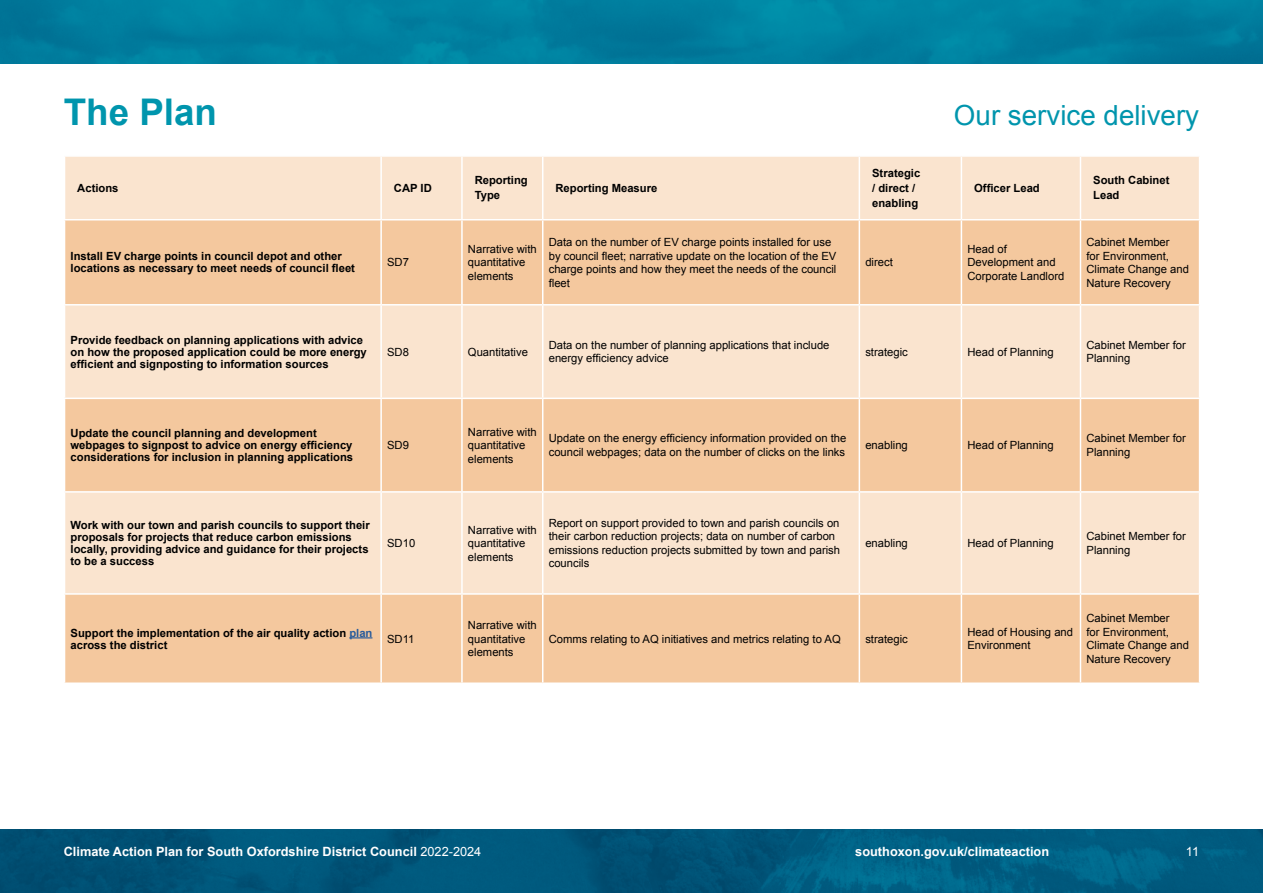
<style>
.page{position:relative;width:1263px;height:893px;background:#fff}
.page>*{position:absolute;margin:0;border:0;box-sizing:border-box;transform-origin:0 0}
.t1{font:700 36.75px "Arial";color:#0095ad}
.t2{font:27.75px "Arial";color:#0095ad}
.t3{font:700 12.75px "Arial";color:#fff}
.t4{font:12.75px "Arial";color:#fff}
.t5{font:11.25px/13.5px "Arial";color:#000}
.t6{font:700 11.25px/12px "Arial";color:#000}
.s1{color:#275b9b}
.s2{font-weight:400}
</style>
<div class="page">
<img style="left:0;top:0;width:1263px;height:64px">
<img style="left:0;top:829px;width:1263px;height:64px">
<div style="left:65px;top:157px;width:1134px;height:62px;background:#fae4cf"></div>
<svg style="left:65px;top:220px;width:1134px;height:462px;background:#f6d4b3"></svg>
<hr style="left:380px;top:157px;width:2px;height:62px;background:#fff">
<hr style="left:461px;top:157px;width:2px;height:62px;background:#fff">
<hr style="left:542px;top:157px;width:1px;height:62px;background:#fff">
<hr style="left:859px;top:157px;width:1px;height:62px;background:#fff">
<hr style="left:961px;top:157px;width:1px;height:62px;background:#fff">
<hr style="left:1080px;top:157px;width:1px;height:62px;background:#fff">
<hr style="left:380px;top:493px;width:2px;height:100px;background:#fff">
<hr style="left:461px;top:493px;width:2px;height:100px;background:#fff">
<hr style="left:542px;top:493px;width:1px;height:100px;background:#fff">
<hr style="left:859px;top:493px;width:1px;height:100px;background:#fff">
<hr style="left:961px;top:493px;width:1px;height:100px;background:#fff">
<hr style="left:1080px;top:493px;width:1px;height:100px;background:#fff">
<hr style="left:64px;top:593px;width:317px;height:2px;background:#fff">
<hr style="left:381px;top:593px;width:81px;height:2px;background:#fff">
<hr style="left:380px;top:595px;width:2px;height:87px;background:#fff">
<hr style="left:462px;top:593px;width:81px;height:2px;background:#fff">
<hr style="left:461px;top:595px;width:2px;height:87px;background:#fff">
<hr style="left:543px;top:593px;width:316px;height:2px;background:#fff">
<hr style="left:542px;top:595px;width:1px;height:87px;background:#fff">
<hr style="left:859px;top:593px;width:102px;height:2px;background:#fff">
<hr style="left:859px;top:595px;width:1px;height:87px;background:#fff">
<hr style="left:961px;top:593px;width:119px;height:2px;background:#fff">
<hr style="left:961px;top:595px;width:1px;height:87px;background:#fff">
<hr style="left:1080px;top:593px;width:120px;height:2px;background:#fff">
<hr style="left:1080px;top:595px;width:1px;height:87px;background:#fff">
<hr style="left:380px;top:220px;width:2px;height:84px;background:#fff">
<hr style="left:461px;top:220px;width:2px;height:84px;background:#fff">
<hr style="left:542px;top:220px;width:1px;height:84px;background:#fff">
<hr style="left:859px;top:220px;width:1px;height:84px;background:#fff">
<hr style="left:961px;top:220px;width:1px;height:84px;background:#fff">
<hr style="left:1080px;top:220px;width:1px;height:84px;background:#fff">
<hr style="left:380px;top:306px;width:2px;height:92px;background:#fff">
<hr style="left:461px;top:306px;width:2px;height:92px;background:#fff">
<hr style="left:542px;top:306px;width:1px;height:92px;background:#fff">
<hr style="left:859px;top:306px;width:1px;height:92px;background:#fff">
<hr style="left:961px;top:306px;width:1px;height:92px;background:#fff">
<hr style="left:1080px;top:306px;width:1px;height:92px;background:#fff">
<hr style="left:380px;top:399px;width:2px;height:92px;background:#fff">
<hr style="left:461px;top:399px;width:2px;height:92px;background:#fff">
<hr style="left:542px;top:399px;width:1px;height:92px;background:#fff">
<hr style="left:859px;top:399px;width:1px;height:92px;background:#fff">
<hr style="left:961px;top:399px;width:1px;height:92px;background:#fff">
<hr style="left:1080px;top:399px;width:1px;height:92px;background:#fff">
<hr style="left:64px;top:304px;width:317px;height:2px;background:#fff">
<hr style="left:381px;top:304px;width:81px;height:2px;background:#fff">
<hr style="left:462px;top:304px;width:81px;height:2px;background:#fff">
<hr style="left:543px;top:304px;width:316px;height:2px;background:#fff">
<hr style="left:859px;top:304px;width:102px;height:2px;background:#fff">
<hr style="left:961px;top:304px;width:119px;height:2px;background:#fff">
<hr style="left:1080px;top:304px;width:120px;height:2px;background:#fff">
<hr style="left:64px;top:398px;width:317px;height:1px;background:#fff">
<hr style="left:381px;top:398px;width:81px;height:1px;background:#fff">
<hr style="left:462px;top:398px;width:81px;height:1px;background:#fff">
<hr style="left:543px;top:398px;width:316px;height:1px;background:#fff">
<hr style="left:859px;top:398px;width:102px;height:1px;background:#fff">
<hr style="left:961px;top:398px;width:119px;height:1px;background:#fff">
<hr style="left:1080px;top:398px;width:120px;height:1px;background:#fff">
<hr style="left:64px;top:491px;width:317px;height:2px;background:#fff">
<hr style="left:381px;top:491px;width:81px;height:2px;background:#fff">
<hr style="left:462px;top:491px;width:81px;height:2px;background:#fff">
<hr style="left:543px;top:491px;width:316px;height:2px;background:#fff">
<hr style="left:859px;top:491px;width:102px;height:2px;background:#fff">
<hr style="left:961px;top:491px;width:119px;height:2px;background:#fff">
<hr style="left:1080px;top:491px;width:120px;height:2px;background:#fff">
<svg style="left:349px;top:637px;width:23px;height:1px"></svg>
<h1 class="t1" style="left:64px;top:87px;width:155px">The Plan</h1>
<h2 class="t2" style="left:954px;top:97px;width:247px">Our service delivery</h2>
<p class="t6" style="left:77px;top:182px;width:43px">Actions</p>
<p class="t6" style="left:394px;top:182px;width:39px">CAP ID</p>
<p class="t6" style="left:475px;top:173px;width:55px;line-height:15px">Reporting<br>Type</p>
<p class="t6" style="left:555px;top:182px;width:103px">Reporting Measure</p>
<p class="t6" style="left:71px;top:251px;width:286px">Install EV charge points in council depot and other locations as necessary to meet needs of council fleet</p>
<p class="t5" style="left:387px;top:256px;width:23px">SD7</p>
<p class="t5" style="left:468px;top:242px;width:70px">Narrative with quantitative elements</p>
<p class="t5" style="left:549px;top:235px;width:289px">Data on the number of EV charge points installed for use by council fleet; narrative update on the location of the EV charge points and how they meet the needs of the council fleet</p>
<p class="t6" style="left:872px;top:166px;width:50px;line-height:15px">Strategic / direct / enabling</p>
<p class="t5" style="left:865px;top:256px;width:29px">direct</p>
<p class="t6" style="left:974px;top:182px;width:67px">Officer Lead</p>
<p class="t6" style="left:1093px;top:173px;width:78px;line-height:15px">South Cabinet<br>Lead</p>
<p class="t5" style="left:967px;top:242px;width:98px">Head of<br>Development and<br>Corporate Landlord</p>
<p class="t5" style="left:1086px;top:235px;width:104px">Cabinet Member<br>for Environment,<br>Climate Change and<br>Nature Recovery</p>
<p class="t6" style="left:71px;top:334px;width:298px">Provide feedback on planning applications with advice on how the proposed application could be more energy efficient and signposting to information sources</p>
<p class="t5" style="left:387px;top:345px;width:23px">SD8</p>
<p class="t5" style="left:468px;top:345px;width:62px">Quantitative</p>
<p class="t5" style="left:549px;top:338px;width:282px">Data on the number of planning applications that include energy efficiency advice</p>
<p class="t5" style="left:865px;top:345px;width:44px">strategic</p>
<p class="t5" style="left:967px;top:345px;width:88px">Head of Planning</p>
<p class="t5" style="left:1086px;top:338px;width:101px">Cabinet Member for<br>Planning</p>
<p class="t6" style="left:71px;top:428px;width:284px">Update the council planning and development webpages to signpost to advice on energy efficiency considerations for inclusion in planning applications</p>
<p class="t5" style="left:387px;top:439px;width:23px">SD9</p>
<p class="t5" style="left:468px;top:425px;width:70px">Narrative with quantitative elements</p>
<p class="t5" style="left:549px;top:432px;width:299px">Update on the energy efficiency information provided on the council webpages; data on the number of clicks on the links</p>
<p class="t5" style="left:865px;top:439px;width:44px">enabling</p>
<p class="t5" style="left:967px;top:439px;width:88px">Head of Planning</p>
<p class="t5" style="left:1086px;top:432px;width:101px">Cabinet Member for<br>Planning</p>
<p class="t6" style="left:71px;top:519px;width:301px">Work with our town and parish councils to support their proposals for projects that reduce carbon emissions locally, providing advice and guidance for their projects to be a success</p>
<p class="t5" style="left:387px;top:536px;width:30px">SD10</p>
<p class="t5" style="left:468px;top:523px;width:70px">Narrative with quantitative elements</p>
<p class="t5" style="left:549px;top:516px;width:293px">Report on support provided to town and parish councils on their carbon reduction projects; data on number of carbon emissions reduction projects submitted by town and parish councils</p>
<p class="t5" style="left:865px;top:536px;width:44px">enabling</p>
<p class="t5" style="left:967px;top:536px;width:88px">Head of Planning</p>
<p class="t5" style="left:1086px;top:530px;width:101px">Cabinet Member for<br>Planning</p>
<p class="t6" style="left:71px;top:627px;width:303px">Support the implementation of the air quality action <span class="s1">plan </span>across the district</p>
<p class="t5" style="left:387px;top:632px;width:29px">SD11</p>
<p class="t5" style="left:468px;top:619px;width:70px">Narrative with quantitative elements</p>
<p class="t5" style="left:549px;top:632px;width:293px">Comms relating to AQ initiatives and metrics relating to AQ</p>
<p class="t5" style="left:865px;top:632px;width:44px">strategic</p>
<p class="t5" style="left:967px;top:625px;width:107px">Head of Housing and<br>Environment</p>
<p class="t5" style="left:1086px;top:612px;width:104px">Cabinet Member<br>for Environment,<br>Climate Change and<br>Nature Recovery</p>
<p class="t3" style="left:64px;top:843px;width:419px">Climate Action Plan for South Oxfordshire District Council <span class="s2">2022-2024</span></p>
<p class="t3" style="left:855px;top:843px;width:195px">southoxon.gov.uk/climateaction</p>
<p class="t4" style="left:1186px;top:843px;width:15px">11</p>
</div>
